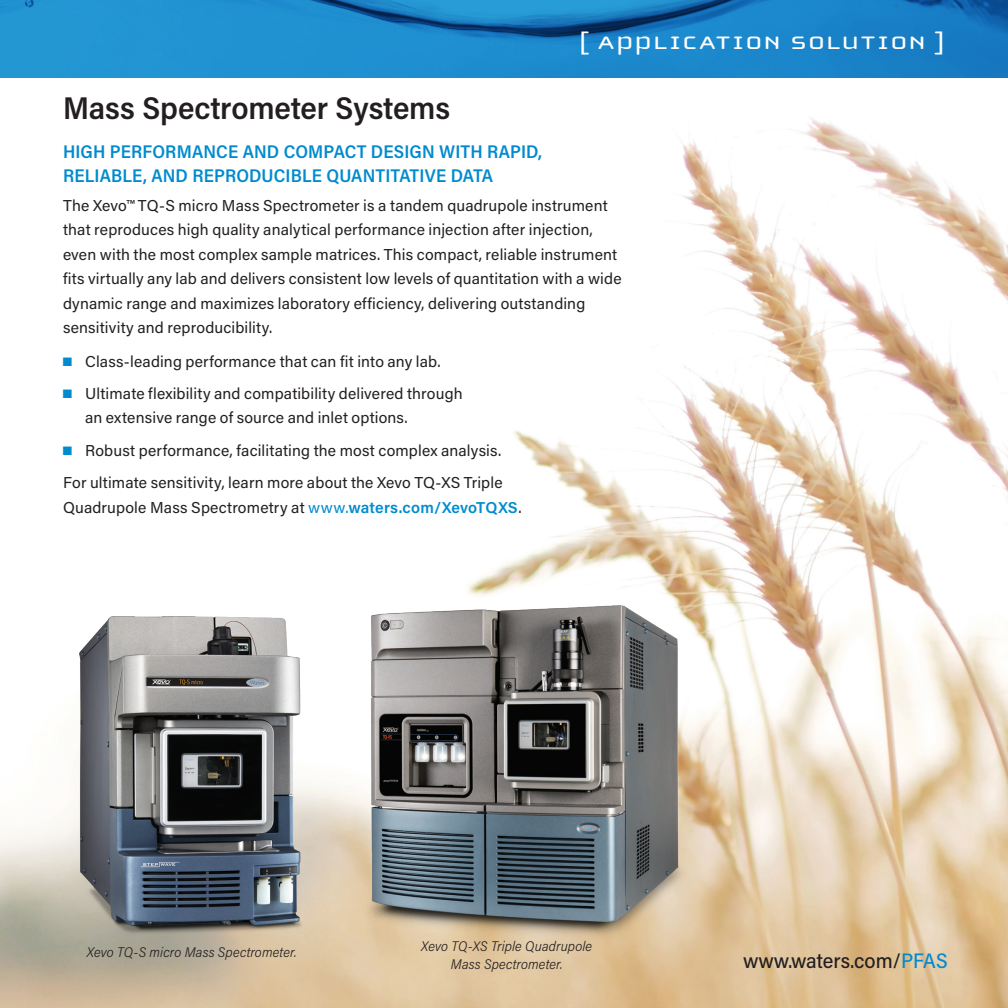
<style>
.page{position:relative;width:1008px;height:1008px;background:#fff}
.page>*{position:absolute;margin:0;border:0;box-sizing:border-box;transform-origin:0 0}
.t1{font:600 31.5px "Acumin Pro Semi Cond";letter-spacing:-.005em;color:#231f20}
.t2{font:26.25px "Cholla Unicase";letter-spacing:.04em;color:#fff;scale:1.25 1}
.t3{font:500 21px "Acumin Pro Semi Cond";color:#231f20}
.t4{font:600 18.38px/24.5px "Acumin Pro Semi Cond";letter-spacing:.005em;color:#008bcf}
.t5{font:15.75px/24.5px "Acumin Pro";letter-spacing:.01em;color:#231f20}
.t6{font:italic 300 14px/17.5px "Acumin Pro Semi Cond";letter-spacing:.01em;color:#231f20;text-align:center}
.s1{color:#008bcf}
.s2{font-weight:600;color:#008bcf}
</style>
<div class="page">
<img style="left:0;top:118px;width:1008px;height:890px">
<img style="left:68px;top:598px;width:247px;height:347px">
<img style="left:338px;top:592px;width:363px;height:352px">
<svg style="left:0;top:0;width:1008px;height:78px;background:#1c86c7"></svg>
<h1 class="t1" style="left:63px;top:86px;width:389px">Mass Spectrometer Systems</h1>
<h2 class="t2" style="left:579px;top:29px;width:294px">[ APPLICATION SOLUTION ]</h2>
<p class="t4" style="left:63px;top:138px;width:481px">HIGH PERFORMANCE AND COMPACT DESIGN WITH RAPID,<br>RELIABLE, AND REPRODUCIBLE QUANTITATIVE DATA</p>
<p class="t5" style="left:63px;top:192px;width:560px">The Xevo™ TQ-S micro Mass Spectrometer is a tandem quadrupole instrument that reproduces high quality analytical performance injection after injection, even with the most complex sample matrices. This compact, reliable instrument fits virtually any lab and delivers consistent low levels of quantitation with a wide dynamic range and maximizes laboratory efficiency, delivering outstanding sensitivity and reproducibility.</p>
<p class="t5" style="left:63px;top:348px;width:379px"><span class="s1">■</span> Class-leading performance that can fit into any lab.</p>
<p class="t5" style="left:85px;top:381px;width:379px;text-indent:-22px"><span class="s1">■</span> Ultimate flexibility and compatibility delivered through an extensive range of source and inlet options.</p>
<p class="t5" style="left:63px;top:433px;width:441px;line-height:32.4px"><span class="s1">■</span> Robust performance, facilitating the most complex analysis.<br>For ultimate sensitivity, learn more about the Xevo TQ-XS Triple</p>
<p class="t5" style="left:63px;top:494px;width:460px">Quadrupole Mass Spectrometry at <span class="s1">www.</span><span class="s2">waters.com/XevoTQXS</span>.</p>
<p class="t6" style="left:87px;top:943px;width:211px">Xevo TQ-S micro Mass Spectrometer.</p>
<p class="t6" style="left:421px;top:937px;width:173px">Xevo TQ-XS Triple Quadrupole<br>Mass Spectrometer.</p>
<h3 class="t3" style="left:743px;top:946px;width:206px">www.waters.com/<span class="s1">PFAS</span></h3>
</div>
